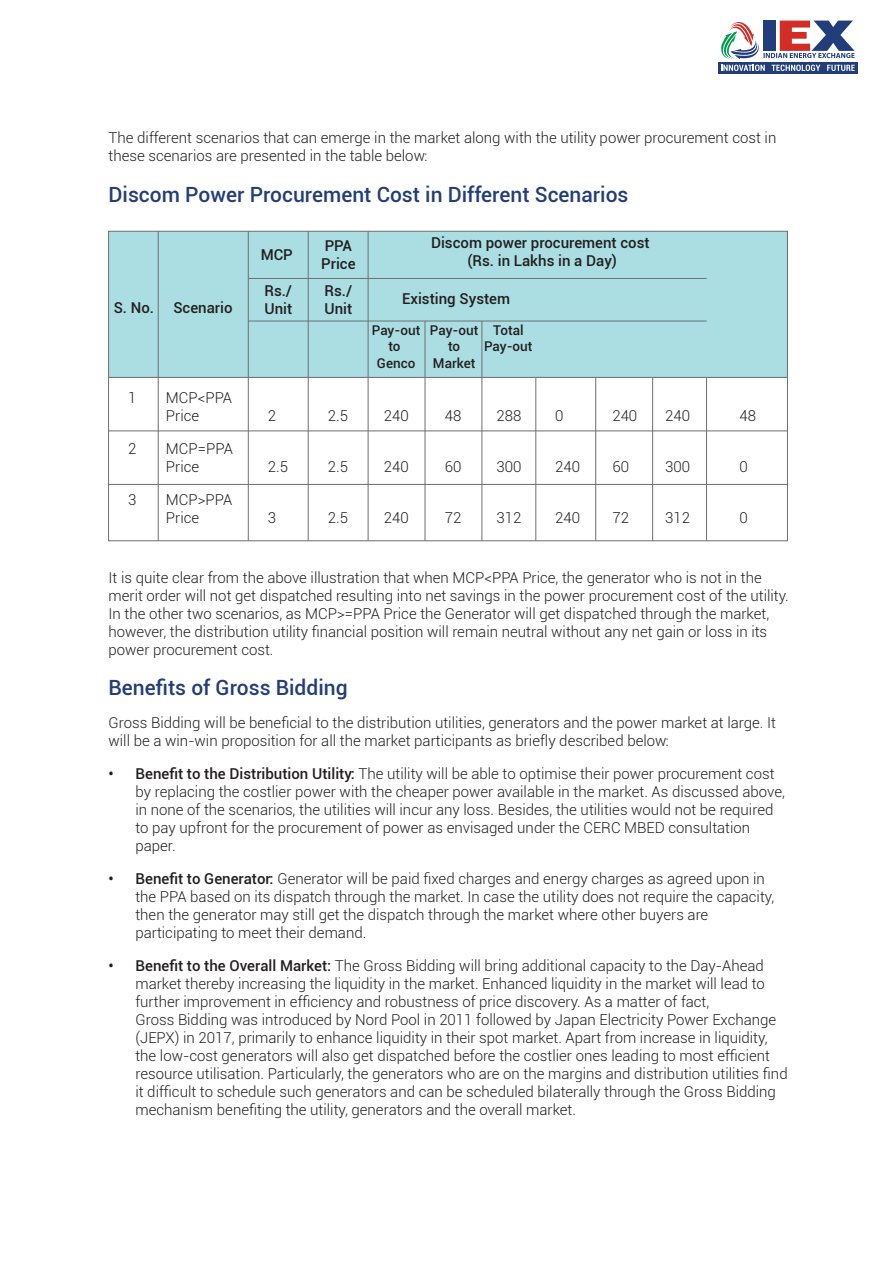
<style>
.page{position:relative;width:891px;height:1269px;background:#fff}
.page>*{position:absolute;margin:0;border:0;box-sizing:border-box;transform-origin:0 0}
.t1{font:500 21px "Roboto";color:#233e78}
.t2{font:300 15px/18px "Roboto";color:#231f20}
.t3{font:500 15px/18px "Roboto";color:#231f20}
.t4{font:500 13.5px/16.2px "Roboto";color:#231f20;text-align:center}
.s1{font-weight:500}
</style>
<div class="page">
<hr style="left:535px;top:278px;width:1px;height:263px;background:#6e6f72">
<hr style="left:595px;top:321px;width:1px;height:220px;background:#6e6f72">
<hr style="left:652px;top:321px;width:1px;height:220px;background:#6e6f72">
<hr style="left:706px;top:231px;width:1px;height:310px;background:#6e6f72">
<div style="left:109px;top:231px;width:678px;height:146px;background:#aadee2"></div>
<hr style="left:158px;top:231px;width:1px;height:310px;background:#6e6f72">
<hr style="left:248px;top:278px;width:459px;height:1px;background:#6e6f72">
<hr style="left:248px;top:321px;width:459px;height:1px;background:#6e6f72">
<hr style="left:248px;top:231px;width:1px;height:310px;background:#6e6f72">
<hr style="left:308px;top:231px;width:1px;height:310px;background:#6e6f72">
<hr style="left:368px;top:231px;width:1px;height:310px;background:#6e6f72">
<hr style="left:425px;top:321px;width:1px;height:220px;background:#6e6f72">
<hr style="left:482px;top:321px;width:1px;height:220px;background:#6e6f72">
<hr style="left:109px;top:377px;width:678px;height:1px;background:#6e6f72">
<hr style="left:109px;top:431px;width:678px;height:1px;background:#6e6f72">
<hr style="left:109px;top:484px;width:678px;height:1px;background:#6e6f72">
<div style="left:718px;top:62px;width:140px;height:12px;background:#213e7a"></div>
<svg style="left:721px;top:21px;width:134px;height:50px"></svg>
<p class="t2" style="left:109px;top:129px;width:669px">The different scenarios that can emerge in the market along with the utility power procurement cost in these scenarios are presented in the table below:</p>
<h1 class="t1" style="left:109px;top:179px;width:521px">Discom Power Procurement Cost in Different Scenarios</h1>
<p class="t3" style="left:114px;top:298px;width:42px">S. No.</p>
<p class="t3" style="left:173px;top:298px;width:61px">Scenario</p>
<p class="t2" style="left:128px;top:388px;width:10px">1</p>
<p class="t2" style="left:166px;top:388px;width:68px">MCP&lt;PPA<br>Price</p>
<p class="t2" style="left:128px;top:439px;width:10px">2</p>
<p class="t2" style="left:166px;top:439px;width:68px">MCP=PPA<br>Price</p>
<p class="t2" style="left:128px;top:490px;width:10px">3</p>
<p class="t2" style="left:166px;top:490px;width:68px">MCP&gt;PPA<br>Price</p>
<p class="t3" style="left:261px;top:245px;width:34px">MCP</p>
<p class="t3" style="left:321px;top:236px;width:36px">PPA<br>Price</p>
<p class="t3" style="left:264px;top:281px;width:29px">Rs./<br>Unit</p>
<p class="t3" style="left:325px;top:281px;width:29px">Rs./<br>Unit</p>
<p class="t3" style="left:431px;top:233px;width:220px;text-align:center">Discom power procurement cost (Rs. in Lakhs in a Day)</p>
<p class="t3" style="left:402px;top:289px;width:109px">Existing System</p>
<p class="t4" style="left:372px;top:322px;width:50px">Pay-out to<br>Genco</p>
<p class="t4" style="left:430px;top:322px;width:50px">Pay-out to<br>Market</p>
<p class="t4" style="left:484px;top:322px;width:50px">Total<br>Pay-out</p>
<p class="t2" style="left:268px;top:406px;width:10px">2</p>
<p class="t2" style="left:328px;top:406px;width:22px">2.5</p>
<p class="t2" style="left:384px;top:406px;width:26px">240</p>
<p class="t2" style="left:445px;top:406px;width:18px">48</p>
<p class="t2" style="left:497px;top:406px;width:26px">288</p>
<p class="t2" style="left:555px;top:406px;width:10px">0</p>
<p class="t2" style="left:612px;top:406px;width:26px">240</p>
<p class="t2" style="left:665px;top:406px;width:26px">240</p>
<p class="t2" style="left:740px;top:406px;width:18px">48</p>
<p class="t2" style="left:268px;top:457px;width:22px">2.5</p>
<p class="t2" style="left:328px;top:457px;width:22px">2.5</p>
<p class="t2" style="left:384px;top:457px;width:26px">240</p>
<p class="t2" style="left:445px;top:457px;width:18px">60</p>
<p class="t2" style="left:497px;top:457px;width:26px">300</p>
<p class="t2" style="left:555px;top:457px;width:26px">240</p>
<p class="t2" style="left:612px;top:457px;width:18px">60</p>
<p class="t2" style="left:665px;top:457px;width:26px">300</p>
<p class="t2" style="left:740px;top:457px;width:10px">0</p>
<p class="t2" style="left:268px;top:508px;width:10px">3</p>
<p class="t2" style="left:328px;top:508px;width:22px">2.5</p>
<p class="t2" style="left:384px;top:508px;width:26px">240</p>
<p class="t2" style="left:445px;top:508px;width:18px">72</p>
<p class="t2" style="left:497px;top:508px;width:26px">312</p>
<p class="t2" style="left:555px;top:508px;width:26px">240</p>
<p class="t2" style="left:612px;top:508px;width:18px">72</p>
<p class="t2" style="left:665px;top:508px;width:26px">312</p>
<p class="t2" style="left:740px;top:508px;width:10px">0</p>
<p class="t2" style="left:109px;top:568px;width:682px">It is quite clear from the above illustration that when MCP&lt;PPA Price, the generator who is not in the merit order will not get dispatched resulting into net savings in the power procurement cost of the utility.<br>In the other two scenarios, as MCP&gt;=PPA Price the Generator will get dispatched through the market, however, the distribution utility financial position will remain neutral without any net gain or loss in its power procurement cost.</p>
<h1 class="t1" style="left:109px;top:673px;width:241px">Benefits of Gross Bidding</h1>
<p class="t2" style="left:109px;top:714px;width:669px">Gross Bidding will be beneficial to the distribution utilities, generators and the power market at large. It will be a win-win proposition for all the market participants as briefly described below:</p>
<p class="t2" style="left:135px;top:765px;width:651px;text-indent:-27px"><span class="s1">• Benefit to the Distribution Utility:</span> The utility will be able to optimise their power procurement cost by replacing the costlier power with the cheaper power available in the market. As discussed above, in none of the scenarios, the utilities will incur any loss. Besides, the utilities would not be required to pay upfront for the procurement of power as envisaged under the CERC MBED consultation paper.</p>
<p class="t2" style="left:135px;top:870px;width:640px;text-indent:-27px"><span class="s1">• Benefit to Generator:</span> Generator will be paid fixed charges and energy charges as agreed upon in the PPA based on its dispatch through the market. In case the utility does not require the capacity, then the generator may still get the dispatch through the market where other buyers are participating to meet their demand.</p>
<p class="t2" style="left:135px;top:957px;width:654px;text-indent:-27px"><span class="s1">• Benefit to the Overall Market:</span> The Gross Bidding will bring additional capacity to the Day-Ahead market thereby increasing the liquidity in the market. Enhanced liquidity in the market will lead to further improvement in efficiency and robustness of price discovery. As a matter of fact,<br>Gross Bidding was introduced by Nord Pool in 2011 followed by Japan Electricity Power Exchange (JEPX) in 2017, primarily to enhance liquidity in their spot market. Apart from increase in liquidity, the low-cost generators will also get dispatched before the costlier ones leading to most efficient resource utilisation. Particularly, the generators who are on the margins and distribution utilities find it difficult to schedule such generators and can be scheduled bilaterally through the Gross Bidding mechanism benefiting the utility, generators and the overall market.</p>
</div>
